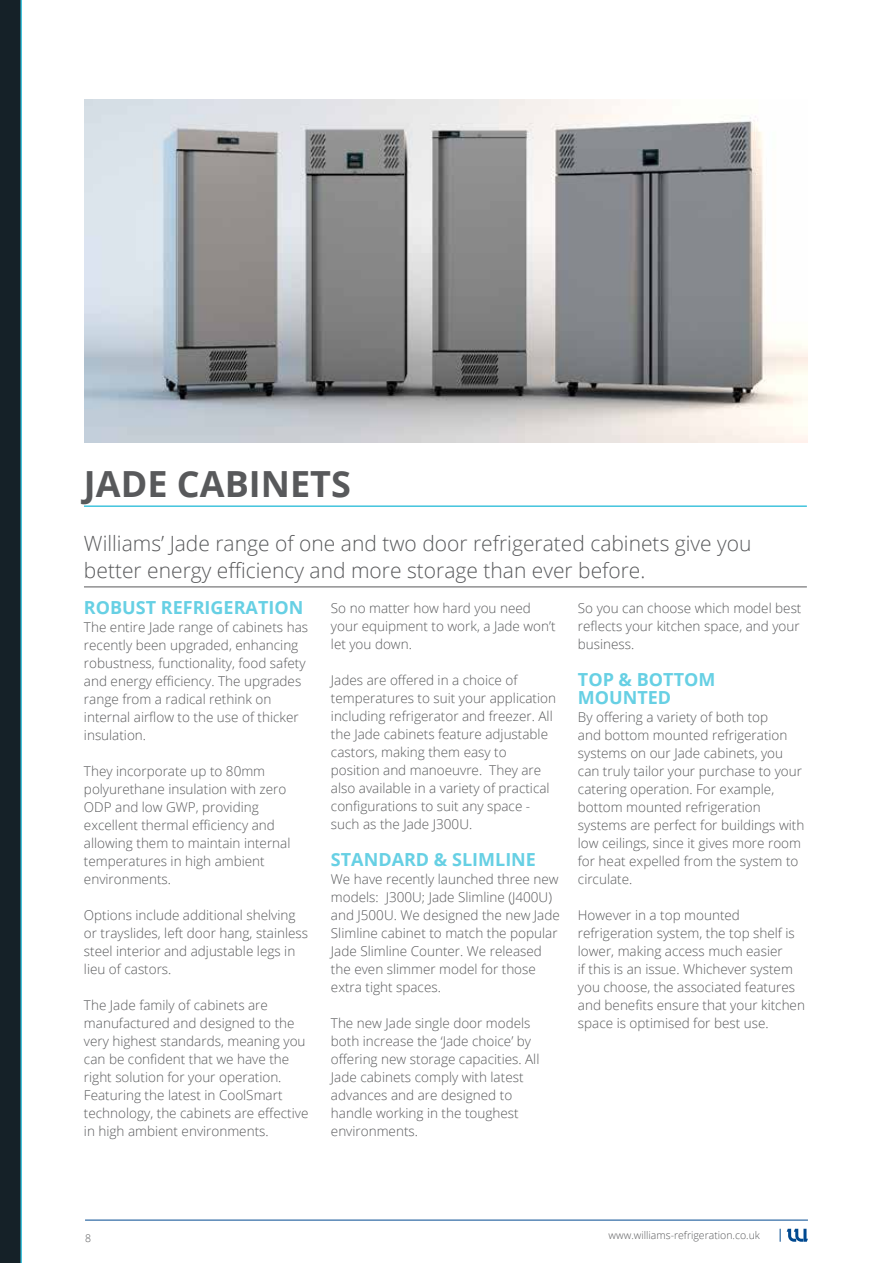
<style>
.page{position:relative;width:893px;height:1263px;background:#fff}
.page>*{position:absolute;margin:0;border:0;box-sizing:border-box;transform-origin:0 0}
.t1{font:700 36px "Open Sans";color:#58595b}
.t2{font:300 21px/27px "Open Sans";color:#58595b}
.t3{font:700 18px/18px "Open Sans";color:#67d0e4}
.t4{font:300 13.5px/18px "Open Sans";color:#58595b}
.t5{font:300 10.5px "Open Sans";color:#58595b}
</style>
<div class="page">
<div style="left:0;top:0;width:21px;height:1263px;background:#152128"></div>
<hr style="left:85px;top:1220px;width:723px;height:1px;background:#004990">
<svg style="left:787px;top:1229px;width:21px;height:13px"></svg>
<svg style="left:780px;top:1229px;width:1px;height:13px"></svg>
<hr style="left:21px;top:0;width:1px;height:1263px;background:#42c4dd">
<img style="left:84px;top:100px;width:724px;height:342px">
<hr style="left:84px;top:505px;width:723px;height:2px;background:#42c4dd">
<hr style="left:84px;top:586px;width:723px;height:1px;background:#58595b">
<h1 class="t1" style="left:84px;top:458px;width:268px">JADE CABINETS</h1>
<h2 class="t2" style="left:84px;top:529px;width:669px">Williams’ Jade range of one and two door refrigerated cabinets give you better energy efficiency and more storage than ever before.</h2>
<h3 class="t3" style="left:84px;top:597px;width:221px">ROBUST REFRIGERATION</h3>
<p class="t4" style="left:84px;top:617px;width:226px">The entire Jade range of cabinets has recently been upgraded, enhancing robustness, functionality, food safety and energy efficiency. The upgrades range from a radical rethink on internal airflow to the use of thicker insulation.</p>
<p class="t4" style="left:84px;top:761px;width:208px">They incorporate up to 80mm polyurethane insulation with zero<br>ODP and low GWP, providing excellent thermal efficiency and allowing them to maintain internal temperatures in high ambient environments.</p>
<p class="t4" style="left:84px;top:905px;width:226px">Options include additional shelving or trayslides, left door hang, stainless steel interior and adjustable legs in lieu of castors.</p>
<p class="t4" style="left:84px;top:995px;width:226px">The Jade family of cabinets are manufactured and designed to the very highest standards, meaning you can be confident that we have the right solution for your operation.<br>Featuring the latest in CoolSmart technology, the cabinets are effective in high ambient environments.</p>
<p class="t4" style="left:331px;top:599px;width:226px">So no matter how hard you need your equipment to work, a Jade won’t let you down.</p>
<p class="t4" style="left:331px;top:671px;width:227px">Jades are offered in a choice of temperatures to suit your application including refrigerator and freezer. All the Jade cabinets feature adjustable castors, making them easy to position and manoeuvre. They are also available in a variety of practical configurations to suit any space - such as the Jade J300U.</p>
<h3 class="t3" style="left:331px;top:849px;width:207px">STANDARD &amp; SLIMLINE</h3>
<p class="t4" style="left:331px;top:869px;width:230px">We have recently launched three new models: J300U; Jade Slimline (J400U) and J500U. We designed the new Jade Slimline cabinet to match the popular Jade Slimline Counter. We released the even slimmer model for those extra tight spaces.</p>
<p class="t4" style="left:331px;top:1013px;width:210px">The new Jade single door models both increase the ‘Jade choice’ by offering new storage capacities. All<br>Jade cabinets comply with latest advances and are designed to handle working in the toughest environments.</p>
<p class="t4" style="left:578px;top:599px;width:225px">So you can choose which model best reflects your kitchen space, and your business.</p>
<h3 class="t3" style="left:578px;top:669px;width:139px">TOP &amp; BOTTOM<br>MOUNTED</h3>
<p class="t4" style="left:578px;top:707px;width:228px">By offering a variety of both top<br>and bottom mounted refrigeration systems on our Jade cabinets, you can truly tailor your purchase to your catering operation. For example, bottom mounted refrigeration systems are perfect for buildings with low ceilings, since it gives more room for heat expelled from the system to circulate.</p>
<p class="t4" style="left:578px;top:905px;width:229px">However in a top mounted refrigeration system, the top shelf is lower, making access much easier<br>if this is an issue. Whichever system you choose, the associated features and benefits ensure that your kitchen space is optimised for best use.</p>
<p class="t5" style="left:85px;top:1231px;width:7px">8</p>
<p class="t5" style="left:609px;top:1228px;width:153px">www.williams-refrigeration.co.uk</p>
</div>
